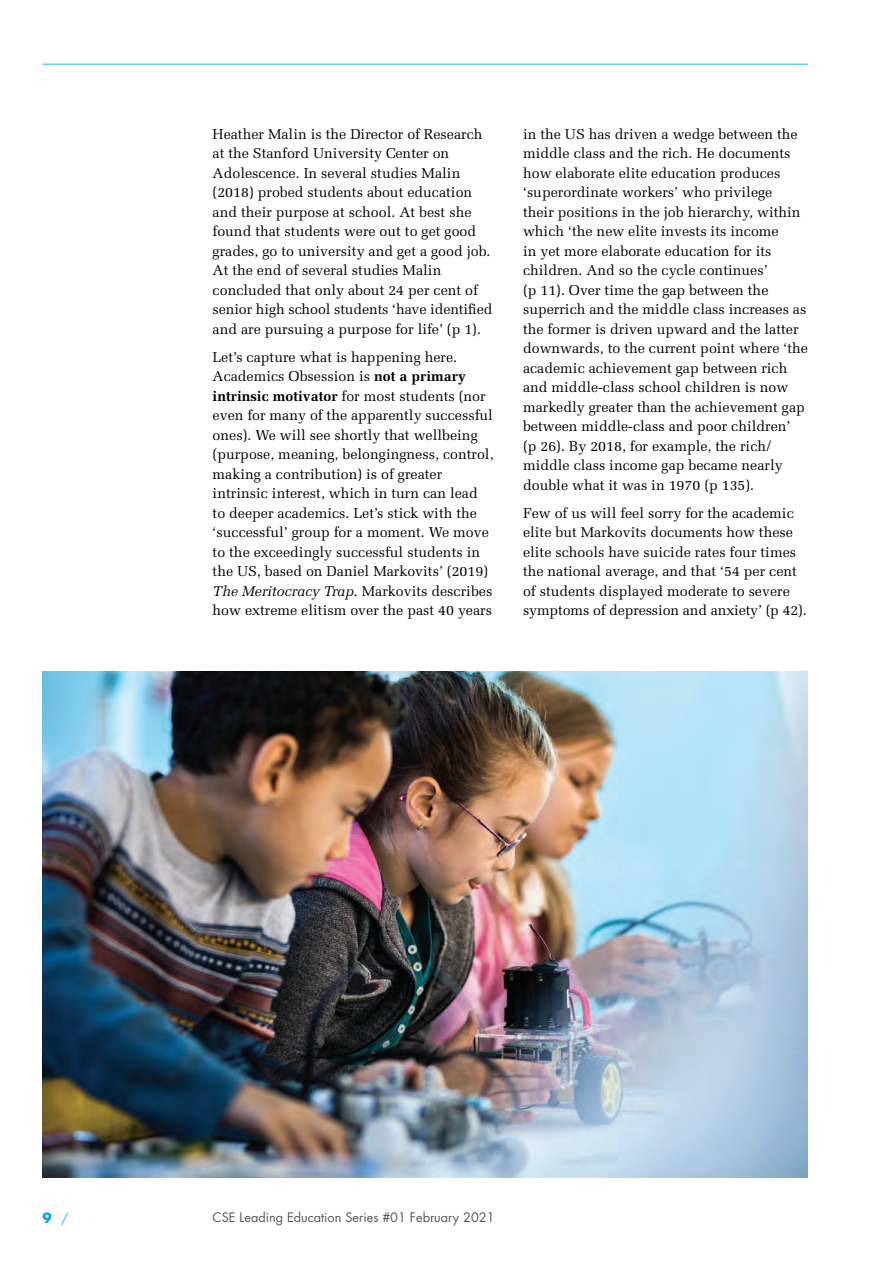
<style>
.page{position:relative;width:893px;height:1263px;background:#fff}
.page>*{position:absolute;margin:0;border:0;box-sizing:border-box;transform-origin:0 0}
.Body_Copy{font:14.25px/19.5px "Melior";color:#000}
.t1{font:700 13.5px "Futura";color:#00a1e3}
.t2{font:12.75px "Futura";color:#575757}
.s1{font-weight:700}
.s2{font-style:italic}
.s3{font-weight:400;font-size:12.75px;color:#1fb5ea}
</style>
<div class="page">
<hr style="left:43px;top:64px;width:765px;height:1px;background:#1fb5ea">
<img style="left:43px;top:672px;width:765px;height:506px">
<p class="Body_Copy" style="left:213px;top:124px;width:281px">Heather Malin is the Director of Research at the Stanford University Center on Adolescence. In several studies Malin (2018) probed students about education and their purpose at school. At best she found that students were out to get good grades, go to university and get a good job.<br>At the end of several studies Malin concluded that only about 24 per cent of senior high school students ‘have identified and are pursuing a purpose for life’ (p 1).</p>
<p class="Body_Copy" style="left:213px;top:347px;width:283px">Let’s capture what is happening here.<br>Academics Obsession is <span class="s1">not a primary intrinsic motivator</span> for most students (nor even for many of the apparently successful ones). We will see shortly that wellbeing (purpose, meaning, belongingness, control, making a contribution) is of greater intrinsic interest, which in turn can lead to deeper academics. Let’s stick with the ‘successful’ group for a moment. We move to the exceedingly successful students in the US, based on Daniel Markovits’ (2019)<br><span class="s2">The Meritocracy Trap</span>. Markovits describes how extreme elitism over the past 40 years</p>
<p class="Body_Copy" style="left:523px;top:124px;width:286px">in the US has driven a wedge between the middle class and the rich. He documents how elaborate elite education produces ‘superordinate workers’ who privilege<br>their positions in the job hierarchy, within which ‘the new elite invests its income<br>in yet more elaborate education for its children. And so the cycle continues’<br>(p 11). Over time the gap between the superrich and the middle class increases as the former is driven upward and the latter downwards, to the current point where ‘the academic achievement gap between rich and middle-class school children is now markedly greater than the achievement gap between middle-class and poor children’<br>(p 26). By 2018, for example, the rich/ middle class income gap became nearly double what it was in 1970 (p 135).</p>
<p class="Body_Copy" style="left:523px;top:503px;width:285px">Few of us will feel sorry for the academic elite but Markovits documents how these elite schools have suicide rates four times the national average, and that ‘54 per cent of students displayed moderate to severe symptoms of depression and anxiety’ (p 42).</p>
<p class="t1" style="left:43px;top:1208px;width:27px">9 <span class="s3">/</span></p>
<p class="t2" style="left:213px;top:1208px;width:284px">CSE Leading Education Series #01 February 2021</p>
</div>
